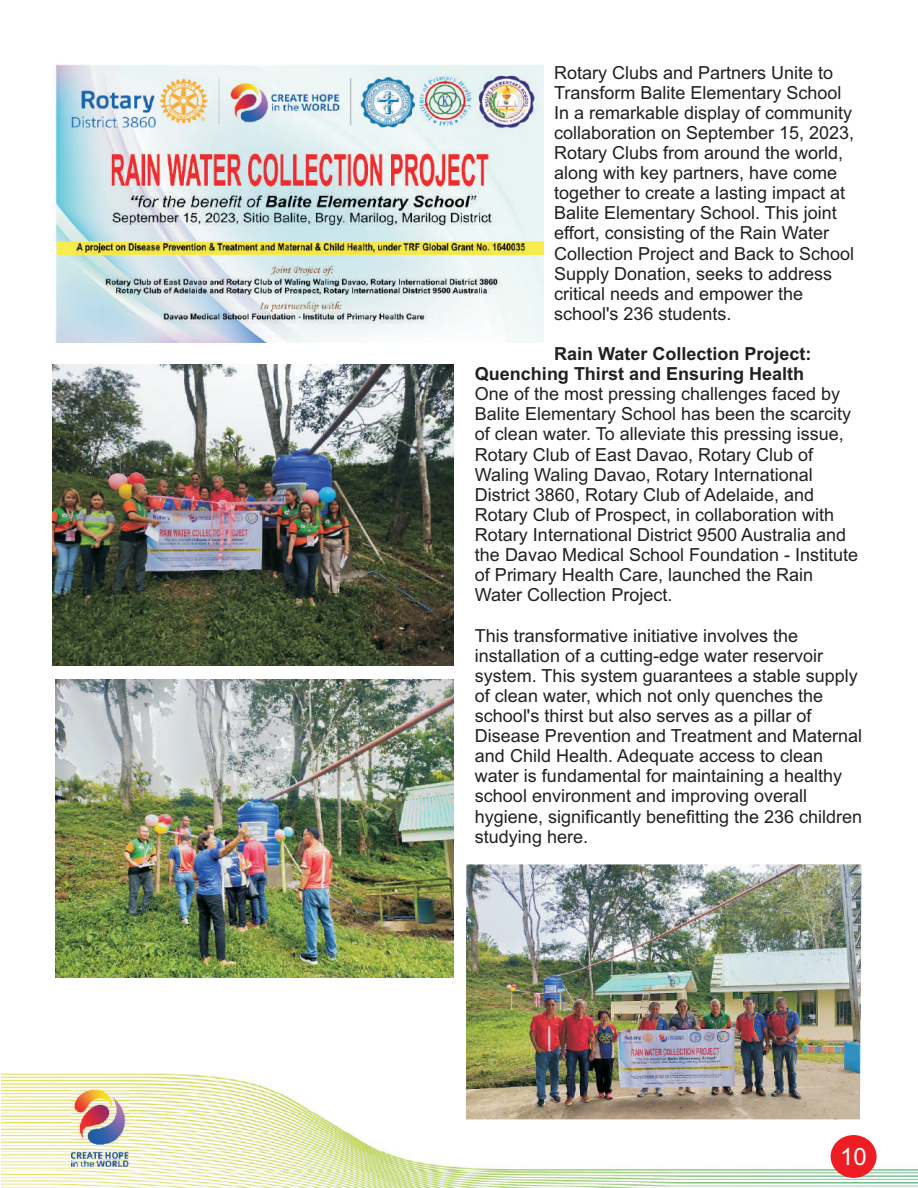
<style>
.page{position:relative;width:918px;height:1188px;background:#fff}
.page>*{position:absolute;margin:0;border:0;box-sizing:border-box;transform-origin:0 0}
.t1{font:23.85px "Arial";color:#fff}
.t2{font:18px/20.1px "Arial";color:#231f20}
.t3{font:700 18px/20.1px "Arial";color:#231f20}
</style>
<div class="page">
<img style="left:1px;top:1073px;width:917px;height:115px">
<div style="left:831px;top:1135px;width:46px;height:43px;background:#ee1d23;border-radius:50%"></div>
<img style="left:72px;top:1089px;width:57px;height:78px">
<img style="left:55px;top:64px;width:488px;height:279px">
<img style="left:52px;top:364px;width:401px;height:301px">
<img style="left:56px;top:679px;width:397px;height:298px">
<img style="left:466px;top:864px;width:395px;height:255px">
<p class="t2" style="left:554px;top:64px;width:302px">Rotary Clubs and Partners Unite to Transform Balite Elementary School In a remarkable display of community collaboration on September 15, 2023, Rotary Clubs from around the world, along with key partners, have come together to create a lasting impact at Balite Elementary School. This joint effort, consisting of the Rain Water Collection Project and Back to School Supply Donation, seeks to address critical needs and empower the school's 236 students.</p>
<p class="t3" style="left:475px;top:345px;width:338px;text-indent:79px">Rain Water Collection Project:<br>Quenching Thirst and Ensuring Health</p>
<p class="t2" style="left:475px;top:386px;width:385px">One of the most pressing challenges faced by Balite Elementary School has been the scarcity of clean water. To alleviate this pressing issue, Rotary Club of East Davao, Rotary Club of Waling Waling Davao, Rotary International District 3860, Rotary Club of Adelaide, and Rotary Club of Prospect, in collaboration with Rotary International District 9500 Australia and the Davao Medical School Foundation - Institute of Primary Health Care, launched the Rain Water Collection Project.</p>
<p class="t2" style="left:475px;top:627px;width:389px">This transformative initiative involves the installation of a cutting-edge water reservoir system. This system guarantees a stable supply of clean water, which not only quenches the school's thirst but also serves as a pillar of Disease Prevention and Treatment and Maternal and Child Health. Adequate access to clean water is fundamental for maintaining a healthy school environment and improving overall hygiene, significantly benefitting the 236 children studying here.</p>
<h1 class="t1" style="left:840px;top:1147px;width:28px">10</h1>
</div>
